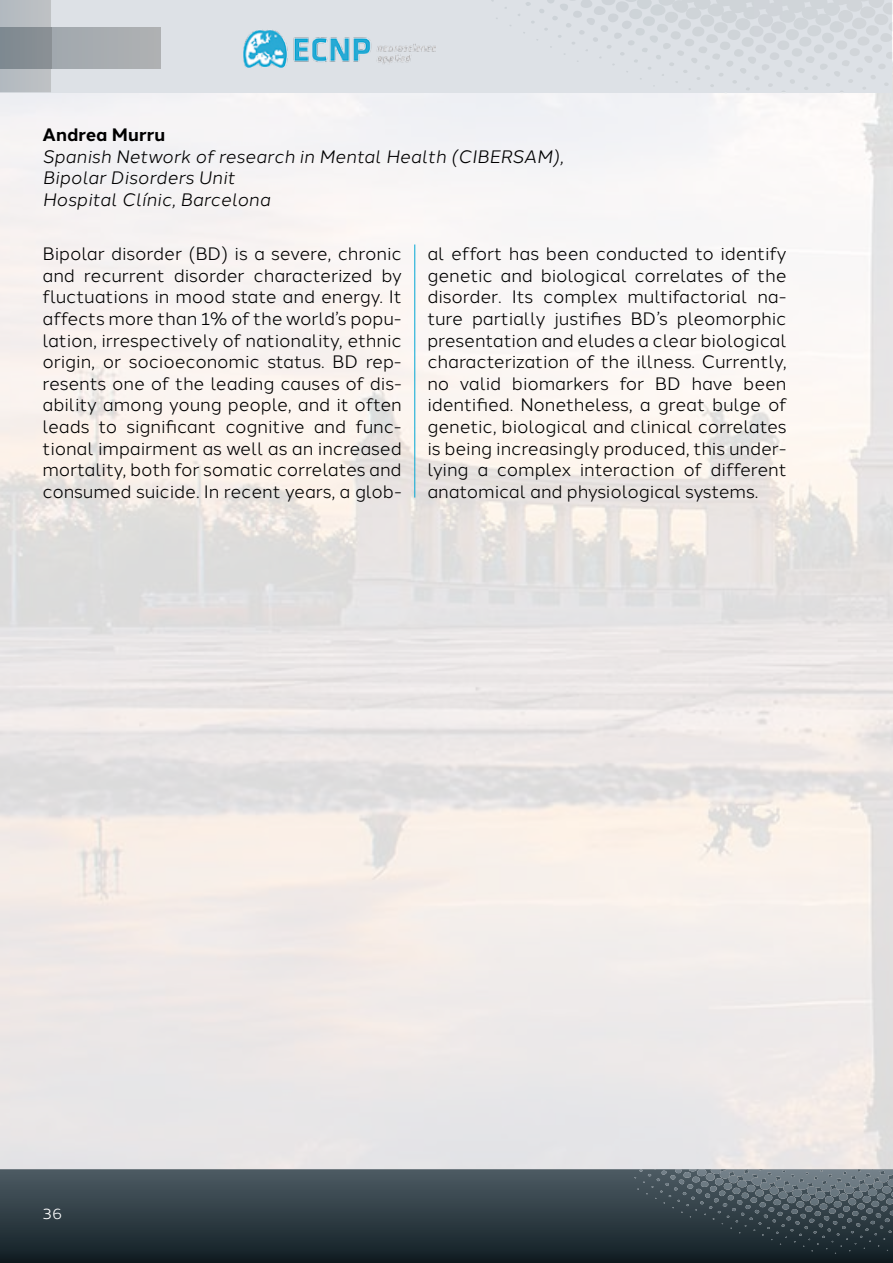
<style>
.page{position:relative;width:893px;height:1263px;background:#fff}
.page>*{position:absolute;margin:0;border:0;box-sizing:border-box;transform-origin:0 0}
.t1{font:18px/21.6px "Halcom";letter-spacing:-.01em;color:#000;text-align:justify}
.t2{font:italic 18px/21.6px "Halcom";color:#000}
.t3{font:700 18px "Halcom";color:#000}
.t4{font:15px "Halcom";color:#fff}
</style>
<div class="page">
<svg style="left:0;top:1169px;width:893px;height:94px;background:#303d44"></svg>
<svg style="left:718px;top:1170px;width:165px;height:25px;background:#6a767e"></svg>
<div style="left:0;top:0;width:892px;height:92px;background:#dde1e6"></div>
<div style="left:0;top:0;width:51px;height:92px;background:#b8bdc2"></div>
<div style="left:51px;top:28px;width:110px;height:40px;background:#a8adb0"></div>
<div style="left:0;top:28px;width:51px;height:40px;background:#848d93"></div>
<svg style="left:491px;top:0;width:402px;height:94px"></svg>
<img style="left:243px;top:30px;width:193px;height:38px">
<hr style="left:414px;top:244px;width:1px;height:253px;background:#00a7d4">
<p class="t3" style="left:43px;top:120px;width:124px">Andrea Murru</p>
<p class="t2" style="left:43px;top:144px;width:523px">Spanish Network of research in Mental Health (CIBERSAM),<br>Bipolar Disorders Unit<br>Hospital Clínic, Barcelona</p>
<p class="t1" style="left:43px;top:241px;width:361px">Bipolar disorder (BD) is a severe, chronic and recurrent disorder characterized by fluctuations in mood state and energy. It affects more than 1% of the world’s popu&shy;lation, irrespectively of nationality, ethnic origin, or socioeconomic status. BD rep&shy;resents one of the leading causes of dis&shy;ability among young people, and it often leads to significant cognitive and func&shy;tional impairment as well as an increased mortality, both for somatic correlates and consumed suicide. In recent years, a glob-</p>
<p class="t1" style="left:427px;top:241px;width:361px">al effort has been conducted to identify genetic and biological correlates of the disorder. Its complex multifactorial na&shy;ture partially justifies BD’s pleomorphic presentation and eludes a clear biological characterization of the illness. Currently, no valid biomarkers for BD have been identified. Nonetheless, a great bulge of genetic, biological and clinical correlates is being increasingly produced, this under&shy;lying a complex interaction of different anatomical and physiological systems.</p>
<p class="t4" style="left:43px;top:1202px;width:21px">36</p>
</div>
